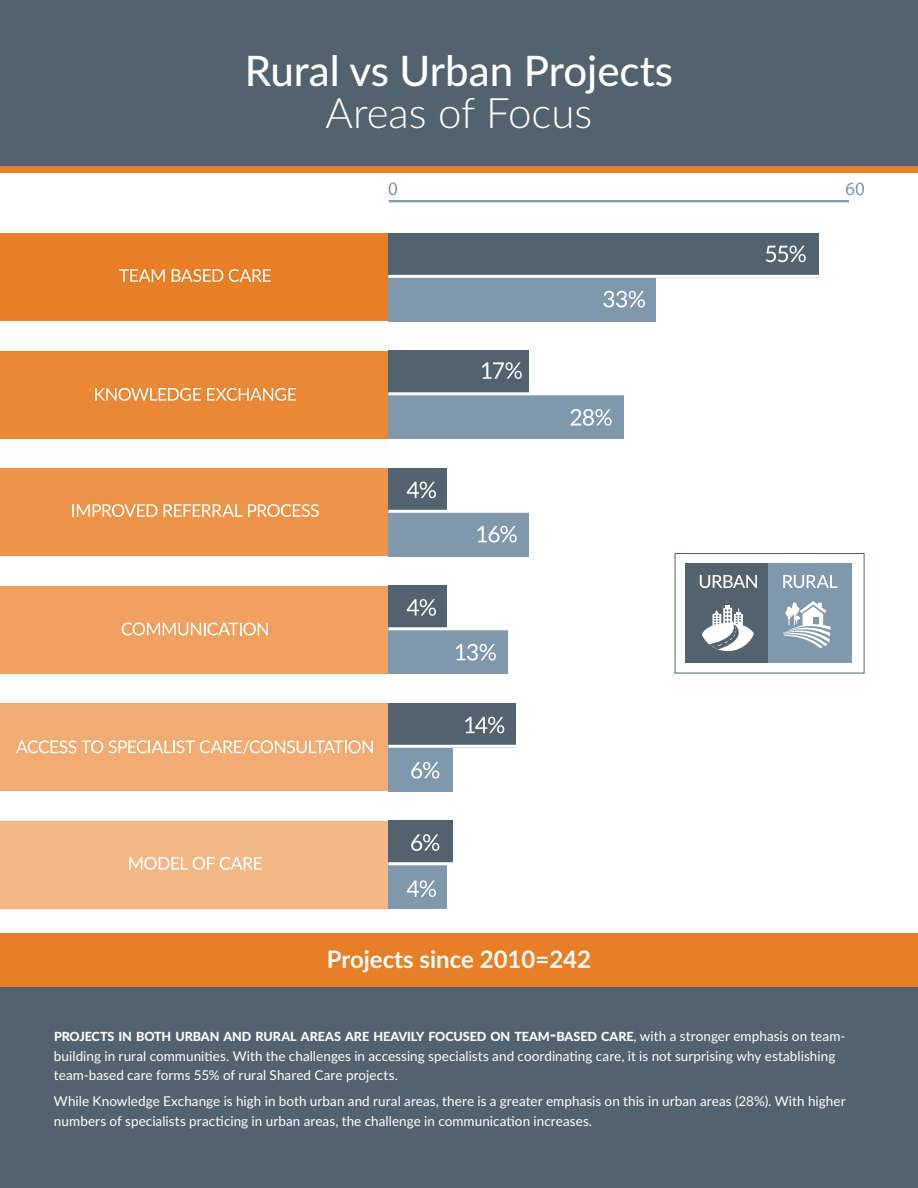
<style>
.page{position:relative;width:918px;height:1188px;background:#fff}
.page>*{position:absolute;margin:0;border:0;box-sizing:border-box;transform-origin:0 0}
.t1{font:500 42px "Lato";color:#fff}
.t2{font:300 42px "Lato";color:#fff}
.t3{font:700 24px "Lato";color:#fff}
.t4{font:13.5px/19.5px "Lato";letter-spacing:.005em;color:#fff}
.t5{font:800 12.6px "Lato";letter-spacing:-.01em;color:#fff}
.s1{font-size:18px}
.s2{font-weight:400;font-size:13.5px}
</style>
<div class="page">
<div style="left:0;top:986px;width:918px;height:202px;background:#52626f"></div>
<div style="left:0;top:0;width:918px;height:168px;background:#52626f"></div>
<div style="left:0;top:167px;width:918px;height:6px;background:#e87e26"></div>
<div style="left:0;top:933px;width:918px;height:53px;background:#e87e26"></div>
<div style="left:685px;top:563px;width:84px;height:100px;background:#52626f"></div>
<div style="left:769px;top:563px;width:83px;height:100px;background:#8098ab"></div>
<svg style="left:700px;top:575px;width:57px;height:13px"></svg>
<svg style="left:702px;top:623px;width:53px;height:28px"></svg>
<svg style="left:702px;top:606px;width:44px;height:45px"></svg>
<svg style="left:783px;top:575px;width:54px;height:13px"></svg>
<svg style="left:783px;top:601px;width:48px;height:47px"></svg>
<svg style="left:389px;top:183px;width:8px;height:12px"></svg>
<svg style="left:846px;top:183px;width:18px;height:12px"></svg>
<div style="left:388px;top:200px;width:461px;height:2px;border:2px solid #8098ab"></div>
<div style="left:0;top:233px;width:390px;height:88px;background:#e87e26"></div>
<div style="left:388px;top:233px;width:431px;height:44px;background:#52626f"></div>
<div style="left:388px;top:277px;width:268px;height:44px;background:#8098ab"></div>
<svg style="left:119px;top:269px;width:46px;height:13px"></svg>
<svg style="left:172px;top:269px;width:51px;height:13px"></svg>
<svg style="left:229px;top:269px;width:42px;height:13px"></svg>
<svg style="left:603px;top:291px;width:42px;height:16px"></svg>
<svg style="left:766px;top:246px;width:40px;height:16px"></svg>
<hr style="left:388px;top:275px;width:431px;height:3px;background:#fff">
<div style="left:0;top:351px;width:390px;height:87px;background:#ea8837"></div>
<div style="left:388px;top:351px;width:141px;height:44px;background:#52626f"></div>
<div style="left:388px;top:395px;width:236px;height:44px;background:#8098ab"></div>
<svg style="left:482px;top:362px;width:40px;height:17px"></svg>
<svg style="left:570px;top:409px;width:42px;height:17px"></svg>
<svg style="left:95px;top:388px;width:106px;height:13px"></svg>
<svg style="left:207px;top:388px;width:89px;height:13px"></svg>
<hr style="left:388px;top:392px;width:431px;height:3px;background:#fff">
<div style="left:0;top:468px;width:390px;height:88px;background:#ed944a"></div>
<div style="left:388px;top:468px;width:58px;height:44px;background:#52626f"></div>
<div style="left:388px;top:512px;width:141px;height:44px;background:#8098ab"></div>
<svg style="left:407px;top:482px;width:29px;height:16px"></svg>
<svg style="left:477px;top:526px;width:40px;height:17px"></svg>
<svg style="left:72px;top:504px;width:86px;height:13px"></svg>
<svg style="left:164px;top:504px;width:78px;height:13px"></svg>
<svg style="left:248px;top:504px;width:71px;height:13px"></svg>
<hr style="left:388px;top:510px;width:431px;height:3px;background:#fff">
<div style="left:0;top:586px;width:390px;height:87px;background:#f0a05f"></div>
<div style="left:388px;top:586px;width:58px;height:44px;background:#52626f"></div>
<div style="left:388px;top:630px;width:120px;height:44px;background:#8098ab"></div>
<svg style="left:407px;top:599px;width:29px;height:17px"></svg>
<svg style="left:456px;top:644px;width:40px;height:17px"></svg>
<svg style="left:122px;top:623px;width:146px;height:12px"></svg>
<hr style="left:388px;top:627px;width:120px;height:3px;background:#fff">
<div style="left:0;top:703px;width:390px;height:88px;background:#f2ab72"></div>
<div style="left:388px;top:703px;width:128px;height:44px;background:#52626f"></div>
<div style="left:388px;top:747px;width:65px;height:44px;background:#8098ab"></div>
<svg style="left:465px;top:717px;width:39px;height:16px"></svg>
<svg style="left:411px;top:762px;width:28px;height:17px"></svg>
<svg style="left:16px;top:740px;width:357px;height:14px"></svg>
<hr style="left:388px;top:745px;width:431px;height:3px;background:#fff">
<div style="left:0;top:821px;width:390px;height:87px;background:#f3b886"></div>
<div style="left:388px;top:821px;width:65px;height:44px;background:#52626f"></div>
<div style="left:388px;top:865px;width:58px;height:44px;background:#8098ab"></div>
<svg style="left:129px;top:857px;width:133px;height:13px"></svg>
<svg style="left:407px;top:880px;width:29px;height:17px"></svg>
<svg style="left:411px;top:834px;width:28px;height:17px"></svg>
<hr style="left:388px;top:862px;width:431px;height:3px;background:#fff">
<div style="left:675px;top:553px;width:189px;height:120px;border:1px solid #52626f"></div>
<h1 class="t1" style="left:245px;top:40px;width:430px">Rural vs Urban Projects</h1>
<h1 class="t2" style="left:326px;top:84px;width:268px">Areas of Focus</h1>
<h2 class="t3" style="left:327px;top:941px;width:266px">Projects since 2010=242</h2>
<p class="t5" style="left:54px;top:1027px;width:793px">PROJECTS IN BOTH URBAN AND RURAL AREAS ARE HEAVILY FOCUSED ON TEAM<span class="s1">-</span>BASED CARE<span class="s2">, with a stronger emphasis on team-</span></p>
<p class="t4" style="left:54px;top:1045px;width:783px">building in rural communities. With the challenges in accessing specialists and coordinating care, it is not surprising why establishing team-based care forms 55% of rural Shared Care projects.</p>
<p class="t4" style="left:54px;top:1091px;width:793px">While Knowledge Exchange is high in both urban and rural areas, there is a greater emphasis on this in urban areas (28%). With higher numbers of specialists practicing in urban areas, the challenge in communication increases.</p>
</div>
